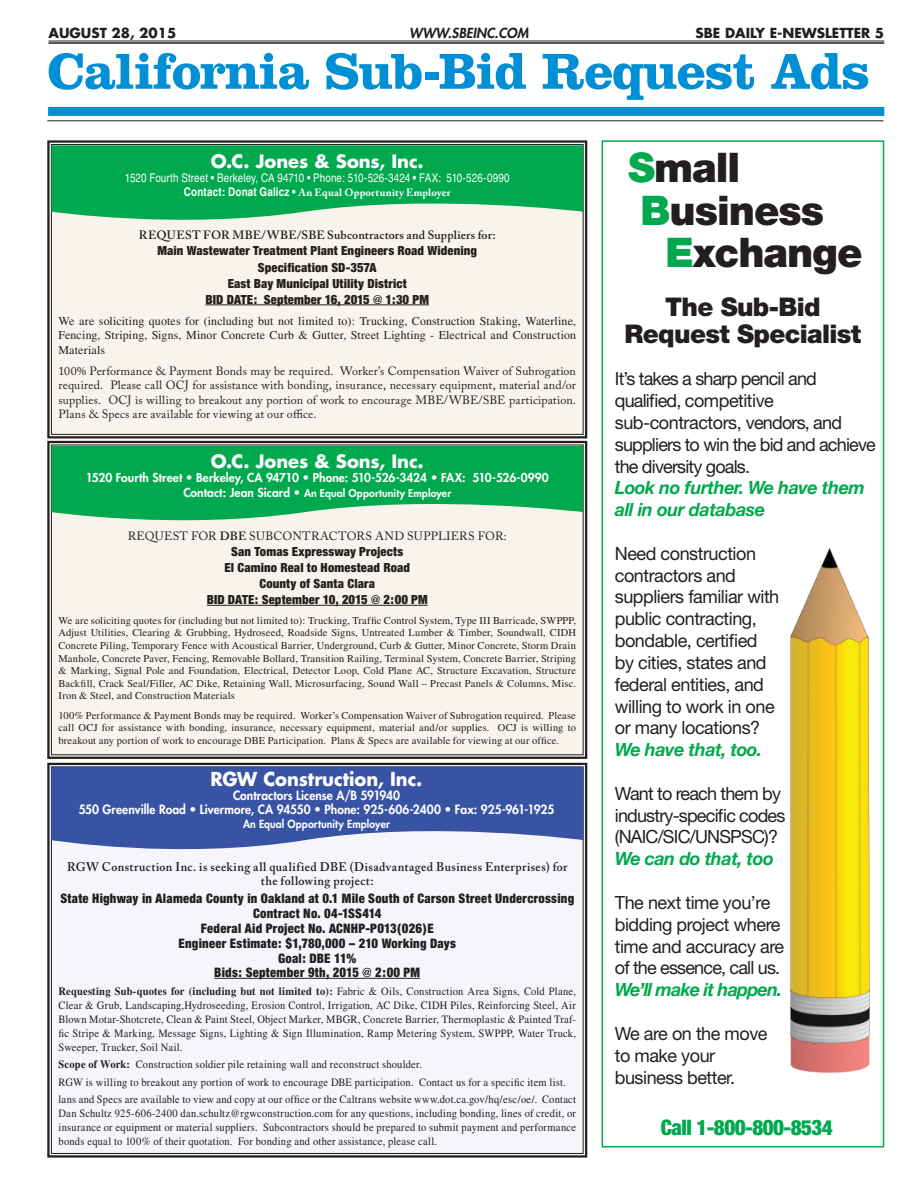
<style>
.page{position:relative;width:918px;height:1188px;background:#fff}
.page>*{position:absolute;margin:0;border:0;box-sizing:border-box;transform-origin:0 0}
.t1{font:700 52.5px "Clarendon LT Std";letter-spacing:-.025em;color:#008fd5}
.t2{font:900 40.95px "Helvetica Neue";letter-spacing:-.025em;color:#231f20}
.t3{font:900 25.8px/27.3px "Helvetica Neue";letter-spacing:-.025em;color:#231f20;text-align:center}
.t4{font:900 condensed 21.15px "Helvetica Neue";letter-spacing:-.025em;color:#00a94e}
.t5{font:700 18.75px "Futura";letter-spacing:-.005em;color:#fff;scale:.96 1}
.t6{font:18.15px/21.8px "Helvetica Neue";letter-spacing:-.025em;color:#231f20}
.t7{font:18.15px/21.8px "Helvetica Neue";letter-spacing:-.045em;color:#231f20}
.t8{font:italic 700 18.15px/21.8px "Helvetica Neue";letter-spacing:-.025em;color:#00a94e}
.t9{font:italic 700 18.15px "Helvetica Neue";letter-spacing:-.045em;color:#00a94e}
.t10{font:700 18px "Futura";letter-spacing:-.005em;color:#fff}
.t11{font:14.1px/14.9px "Sans Black Condensed DTC";letter-spacing:.02em;color:#231f20;text-align:center;scale:.96 1}
.t12{font:13.5px/16.2px "Sans Black Condensed DTC";letter-spacing:.01em;color:#231f20;text-align:center}
.t13{font:700 13.5px "Futura";color:#231f20}
.t14{font:italic 800 13.5px "Futura";color:#231f20}
.t15{font:600 12.45px/14.1px "Adobe Caslon Pro";letter-spacing:.035em;color:#231f20;text-align:center;scale:.96 1}
.t16{font:800 12.45px/14.1px "Futura";letter-spacing:.005em;color:#fff;text-align:center;scale:.96 1}
.t17{font:12px/14.4px "Adobe Caslon Pro";letter-spacing:.015em;color:#231f20;text-align:justify}
.t18{font:12px/14.4px "Times";letter-spacing:.01em;color:#231f20;text-align:justify}
.t19{font:condensed 12px "Helvetica";letter-spacing:.01em;color:#fff}
.t20{font:800 12px "Futura";letter-spacing:.005em;color:#fff}
.t21{font:600 12px "Adobe Caslon Pro";letter-spacing:.015em;color:#231f20}
.t22{font:11.25px/14.1px "Times";letter-spacing:.02em;color:#231f20;text-align:justify;scale:.93 1}
.t23{font:800 10.95px "Futura";letter-spacing:.01em;color:#fff;scale:.96 1}
.t24{font:10.5px/12.6px "Times";letter-spacing:.01em;color:#231f20;text-align:justify}
.t25{font:700 10.5px "Adobe Caslon Pro";letter-spacing:.025em;color:#fff}
.t26{font:800 10.5px "Futura";letter-spacing:.01em;color:#fff}
.s1{font-family:"Helvetica";font-stretch:condensed;font-size:12px}
.s2{font-size:12px}
.s3{font-weight:600}
.s4{font-weight:700}
.s5{color:#00a94e}
</style>
<div class="page">
<hr style="left:48px;top:41px;width:836px;height:1px;background:#231f20">
<hr style="left:48px;top:42px;width:836px;height:2px;background:#231f20">
<div style="left:48px;top:107px;width:836px;height:9px;background:#008fd5"></div>
<hr style="left:47px;top:120px;width:836px;height:1px;background:#231f20">
<img style="left:790px;top:549px;width:80px;height:524px">
<div style="left:47px;top:140px;width:541px;height:299px;background:#f9f3ed"></div>
<svg style="left:51px;top:145px;width:532px;height:85px;background:#37b971"></svg>
<svg style="left:47px;top:440px;width:541px;height:319px;background:#efe9e4"></svg>
<svg style="left:51px;top:446px;width:532px;height:84px;background:#35b870"></svg>
<div style="left:47px;top:762px;width:541px;height:396px;background:#f5f5fa"></div>
<svg style="left:51px;top:767px;width:533px;height:93px;fill:#3853a3"></svg>
<p class="t13" style="left:48px;top:24px;width:129px">august 28, 2015</p>
<p class="t14" style="left:409px;top:24px;width:121px">WWW.SBEINC.COM</p>
<p class="t13" style="left:696px;top:24px;width:7px">sbe</p>
<p class="t13" style="left:725px;top:24px;width:161px">DAILY E-NEWSLETTER 5</p>
<h1 class="t1" style="left:47px;top:39px;width:824px">California Sub-Bid Request Ads</h1>
<h3 class="t10" style="left:211px;top:149px;width:215px">O.C. Jones &amp; Sons, Inc.</h3>
<p class="t19" style="left:125px;top:171px;width:386px">1520 Fourth Street • Berkeley, CA 94710 • Phone: 510-526-3424 • FAX: 510-526-0990</p>
<p class="t25" style="left:184px;top:187px;width:268px"><span class="s1">Contact: Donat Galicz •</span> An Equal Opportunity Employer</p>
<p class="t21" style="left:139px;top:228px;width:358px">REQUEST FOR MBE/WBE/SBE Subcontractors and Suppliers for:</p>
<p class="t12" style="left:157px;top:242px;width:321px">Main Wastewater Treatment Plant Engineers Road Widening Specification SD-357A<br>East Bay Municipal Utility District<br>BID DATE: September 16, 2015 @ 1:30 PM</p>
<p class="t18" style="left:59px;top:314px;width:519px">We are soliciting quotes for (including but not limited to): Trucking, Construction Staking, Waterline, Fencing, Striping, Signs, Minor Concrete Curb &amp; Gutter, Street Lighting - Electrical and Construction Materials</p>
<p class="t17" style="left:59px;top:364px;width:519px">100% Performance &amp; Payment Bonds may be required. Worker’s Compensation Waiver of Subrogation required. Please call OCJ for assistance with bonding, insurance, necessary equipment, material and/or supplies. OCJ is willing to breakout any portion of work to encourage MBE/WBE/SBE participation.<br>Plans &amp; Specs are available for viewing at our office.</p>
<h3 class="t10" style="left:211px;top:449px;width:215px">O.C. Jones &amp; Sons, Inc.</h3>
<p class="t20" style="left:86px;top:470px;width:465px">1520 Fourth Street • Berkeley, CA 94710 • Phone: 510-526-3424 • FAX: 510-526-0990</p>
<p class="t26" style="left:183px;top:486px;width:269px"><span class="s2">Contact: Jean Sicard •</span> An Equal Opportunity Employer</p>
<p class="t17" style="left:128px;top:528px;width:381px">REQUEST FOR <span class="s3">DBE</span> SUBCONTRACTORS AND SUPPLIERS FOR:</p>
<p class="t12" style="left:207px;top:543px;width:222px">San Tomas Expressway Projects<br>El Camino Real to Homestead Road<br>County of Santa Clara<br>BID DATE: September 10, 2015 @ 2:00 PM</p>
<p class="t24" style="left:59px;top:614px;width:519px">We are soliciting quotes for (including but not limited to): Trucking, Traffic Control System, Type III Barricade, SWPPP, Adjust Utilities, Clearing &amp; Grubbing, Hydroseed, Roadside Signs, Untreated Lumber &amp; Timber, Soundwall, CIDH Concrete Piling, Temporary Fence with Acoustical Barrier, Underground, Curb &amp; Gutter, Minor Concrete, Storm Drain Manhole, Concrete Paver, Fencing, Removable Bollard, Transition Railing, Terminal System, Concrete Barrier, Striping &amp; Marking, Signal Pole and Foundation, Electrical, Detector Loop, Cold Plane AC, Structure Excavation, Structure Backfill, Crack Seal/Filler, AC Dike, Retaining Wall, Microsurfacing, Sound Wall – Precast Panels &amp; Columns, Misc.<br>Iron &amp; Steel, and Construction Materials</p>
<p class="t24" style="left:59px;top:709px;width:519px">100% Performance &amp; Payment Bonds may be required. Worker’s Compensation Waiver of Subrogation required. Please call OCJ for assistance with bonding, insurance, necessary equipment, material and/or supplies. OCJ is willing to breakout any portion of work to encourage DBE Participation. Plans &amp; Specs are available for viewing at our office.</p>
<h3 class="t5" style="left:211px;top:766px;width:222px">RGW Construction, Inc.</h3>
<p class="t16" style="left:79px;top:788px;width:497px">Contractors License A/B 591940<br>550 Greenville Road • Livermore, CA 94550 • Phone: 925-606-2400 • Fax: 925-961-1925</p>
<p class="t23" style="left:243px;top:817px;width:155px">An Equal Opportunity Employer</p>
<p class="t15" style="left:67px;top:860px;width:523px">RGW Construction Inc. is seeking all qualified DBE (Disadvantaged Business Enterprises) for the following project:</p>
<p class="t11" style="left:60px;top:891px;width:537px">State Highway in Alameda County in Oakland at 0.1 Mile South of Carson Street Undercrossing Contract No. 04-1SS414<br>Federal Aid Project No. ACNHP-P013(026)E<br>Engineer Estimate: $1,780,000 – 210 Working Days<br>Goal: DBE 11%<br>Bids: September 9th, 2015 @ 2:00 PM</p>
<p class="t22" style="left:59px;top:984px;width:558px"><span class="s4">Requesting Sub-quotes for (including but not limited to):</span> Fabric &amp; Oils, Construction Area Signs, Cold Plane, Clear &amp; Grub, Landscaping,Hydroseeding, Erosion Control, Irrigation, AC Dike, CIDH Piles, Reinforcing Steel, Air Blown Motar-Shotcrete, Clean &amp; Paint Steel, Object Marker, MBGR, Concrete Barrier, Thermoplastic &amp; Painted Traf&shy;fic Stripe &amp; Marking, Message Signs, Lighting &amp; Sign Illumination, Ramp Metering System, SWPPP, Water Truck, Sweeper, Trucker, Soil Nail.</p>
<p class="t22" style="left:59px;top:1056px;width:558px;line-height:17.4px;text-align:left"><span class="s4">Scope of Work:</span> Construction soldier pile retaining wall and reconstruct shoulder.<br>RGW is willing to breakout any portion of work to encourage DBE participation. Contact us for a specific item list. lans and Specs are available to view and copy at our office or the Caltrans website www.dot.ca.gov/hq/esc/oe/. Contact</p>
<p class="t22" style="left:59px;top:1106px;width:558px">Dan Schultz 925-606-2400 dan.schultz@rgwconstruction.com for any questions, including bonding, lines of credit, or insurance or equipment or material suppliers. Subcontractors should be prepared to submit payment and performance bonds equal to 100% of their quotation. For bonding and other assistance, please call.</p>
<h2 class="t2" style="left:628px;top:143px;width:114px"><span class="s5">S</span>mall</h2>
<h2 class="t2" style="left:641px;top:186px;width:185px"><span class="s5">B</span>usiness</h2>
<h2 class="t2" style="left:666px;top:228px;width:198px"><span class="s5">E</span>xchange</h2>
<h3 class="t3" style="left:625px;top:293px;width:238px">The Sub-Bid<br>Request Specialist</h3>
<h3 class="t7" style="left:615px;top:368px;width:263px">It’s takes a sharp pencil and qualified, competitive sub-contractors, vendors, and suppliers to win the bid and achieve the diversity goals.</h3>
<h3 class="t8" style="left:615px;top:477px;width:252px">Look no further. We have them all in our database</h3>
<h3 class="t6" style="left:615px;top:542px;width:166px">Need construction contractors and suppliers familiar with public contracting, bondable, certified by cities, states and federal entities, and willing to work in one or many locations?</h3>
<h3 class="t8" style="left:615px;top:738px;width:149px">We have that, too.</h3>
<h3 class="t7" style="left:615px;top:782px;width:172px">Want to reach them by industry-specific codes (NAIC/SIC/UNSPSC)?</h3>
<h3 class="t8" style="left:615px;top:848px;width:160px">We can do that, too</h3>
<h3 class="t6" style="left:615px;top:891px;width:171px">The next time you’re bidding project where time and accuracy are of the essence, call us.</h3>
<h3 class="t9" style="left:615px;top:979px;width:169px">We’ll make it happen.</h3>
<h3 class="t6" style="left:615px;top:1022px;width:154px">We are on the move to make your business better.</h3>
<h3 class="t4" style="left:661px;top:1114px;width:173px">Call 1-800-800-8534</h3>
</div>
